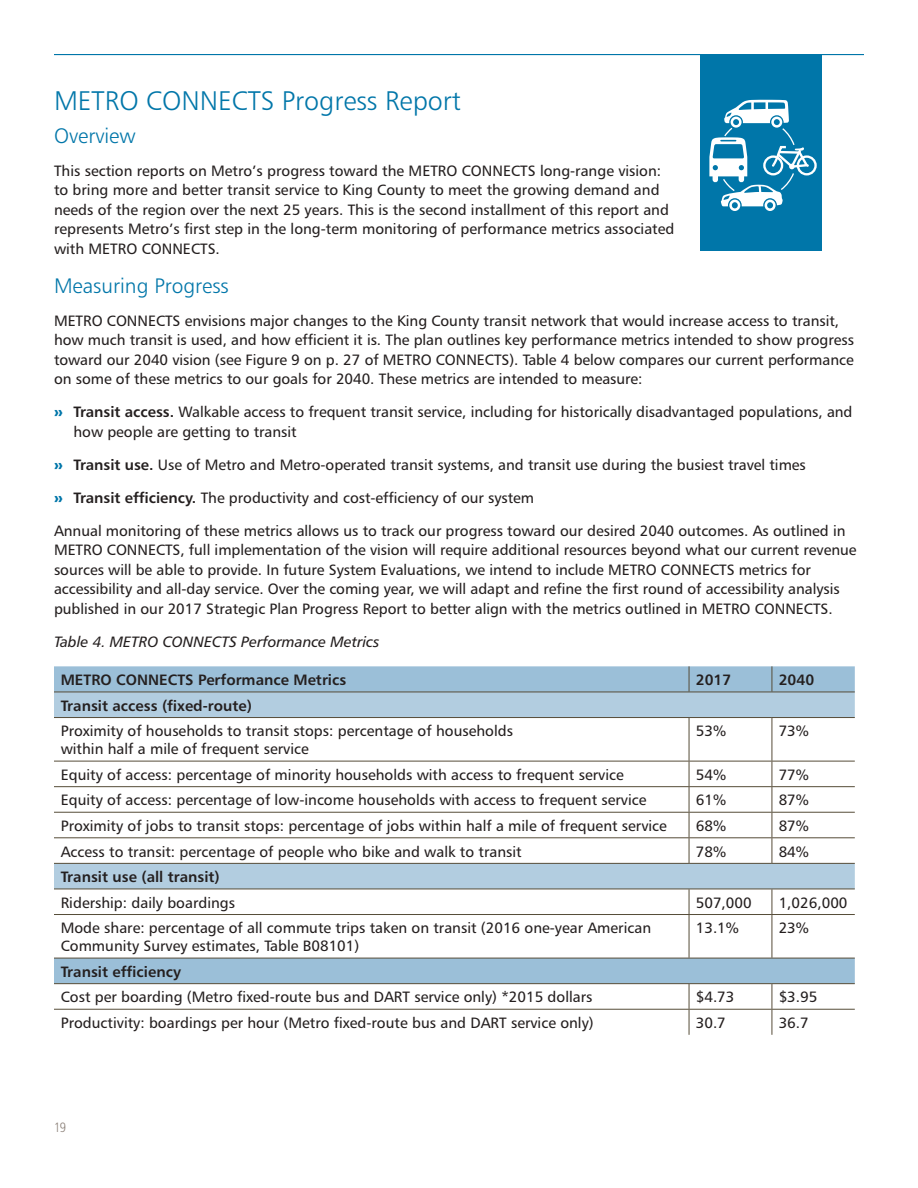
<style>
.page{position:relative;width:918px;height:1188px;background:#fff}
.page>*{position:absolute;margin:0;border:0;box-sizing:border-box;transform-origin:0 0}
.t1{font:27px "Humanist 777 BT Light B";color:#0076a9}
.t2{font:21px "Humanist 777 BT Light B";color:#0076a9}
.t3{font:15px/19.5px "Humanist 777 BT Roman B";letter-spacing:-.005em;color:#241f1f}
.t4{font:15px "Humanist 777 BT Bold B";color:#241f1f}
.t5{font:15px "Humanist 777 BT Italic B";letter-spacing:-.005em;color:#241f1f}
.t6{font:13.5px "Humanist 777 BT Light Condensed B";color:#8c8179}
.s1{font-family:"Humanist 777 BT Black B";color:#0076a9}
.s2{font-family:"Humanist 777 BT Bold B"}
</style>
<div class="page">
<svg style="left:54px;top:666px;width:801px;height:317px"></svg>
<svg style="left:54px;top:693px;width:801px;height:196px"></svg>
<svg style="left:689px;top:666px;width:1px;height:26px"></svg>
<svg style="left:772px;top:666px;width:1px;height:26px"></svg>
<hr style="left:54px;top:692px;width:635px;height:1px;background:#564c38">
<hr style="left:689px;top:692px;width:83px;height:1px;background:#564c38">
<hr style="left:772px;top:692px;width:83px;height:1px;background:#564c38">
<hr style="left:54px;top:717px;width:635px;height:1px;background:#564c38">
<hr style="left:689px;top:717px;width:83px;height:1px;background:#564c38">
<hr style="left:689px;top:718px;width:1px;height:43px;background:#564c38">
<hr style="left:772px;top:717px;width:83px;height:1px;background:#564c38">
<hr style="left:772px;top:718px;width:1px;height:43px;background:#564c38">
<hr style="left:54px;top:761px;width:635px;height:1px;background:#564c38">
<hr style="left:689px;top:761px;width:83px;height:1px;background:#564c38">
<hr style="left:772px;top:761px;width:83px;height:1px;background:#564c38">
<hr style="left:54px;top:786px;width:635px;height:1px;background:#564c38">
<hr style="left:689px;top:786px;width:83px;height:1px;background:#564c38">
<hr style="left:772px;top:786px;width:83px;height:1px;background:#564c38">
<hr style="left:54px;top:812px;width:635px;height:1px;background:#564c38">
<hr style="left:689px;top:812px;width:83px;height:1px;background:#564c38">
<hr style="left:772px;top:812px;width:83px;height:1px;background:#564c38">
<hr style="left:54px;top:837px;width:635px;height:1px;background:#564c38">
<hr style="left:689px;top:837px;width:83px;height:1px;background:#564c38">
<svg style="left:689px;top:761px;width:1px;height:102px"></svg>
<hr style="left:772px;top:837px;width:83px;height:1px;background:#564c38">
<svg style="left:772px;top:761px;width:1px;height:102px"></svg>
<hr style="left:54px;top:863px;width:635px;height:1px;background:#564c38">
<hr style="left:689px;top:863px;width:83px;height:1px;background:#564c38">
<hr style="left:772px;top:863px;width:83px;height:1px;background:#564c38">
<hr style="left:54px;top:889px;width:635px;height:1px;background:#564c38">
<hr style="left:689px;top:889px;width:83px;height:1px;background:#564c38">
<svg style="left:689px;top:889px;width:1px;height:25px"></svg>
<hr style="left:772px;top:889px;width:83px;height:1px;background:#564c38">
<svg style="left:772px;top:889px;width:1px;height:25px"></svg>
<hr style="left:54px;top:914px;width:635px;height:1px;background:#564c38">
<hr style="left:689px;top:914px;width:83px;height:1px;background:#564c38">
<hr style="left:689px;top:915px;width:1px;height:43px;background:#564c38">
<hr style="left:772px;top:914px;width:83px;height:1px;background:#564c38">
<hr style="left:772px;top:915px;width:1px;height:43px;background:#564c38">
<hr style="left:54px;top:958px;width:635px;height:1px;background:#564c38">
<hr style="left:689px;top:958px;width:83px;height:1px;background:#564c38">
<hr style="left:772px;top:958px;width:83px;height:1px;background:#564c38">
<hr style="left:54px;top:983px;width:635px;height:1px;background:#564c38">
<hr style="left:689px;top:983px;width:83px;height:1px;background:#564c38">
<hr style="left:772px;top:983px;width:83px;height:1px;background:#564c38">
<hr style="left:54px;top:1009px;width:635px;height:1px;background:#564c38">
<hr style="left:689px;top:1009px;width:83px;height:1px;background:#564c38">
<svg style="left:689px;top:984px;width:1px;height:51px"></svg>
<hr style="left:772px;top:1009px;width:83px;height:1px;background:#564c38">
<svg style="left:772px;top:984px;width:1px;height:51px"></svg>
<div style="left:700px;top:55px;width:122px;height:196px;background:#0076a9"></div>
<hr style="left:54px;top:54px;width:810px;height:1px;background:#0076a9">
<div style="left:797px;top:155px;width:20px;height:20px;border:2px solid #fff;border-radius:50%"></div>
<svg style="left:709px;top:100px;width:101px;height:111px"></svg>
<h1 class="t1" style="left:54px;top:84px;width:409px">METRO CONNECTS Progress Report</h1>
<h2 class="t2" style="left:54px;top:123px;width:83px">Overview</h2>
<p class="t3" style="left:54px;top:161px;width:622px">This section reports on Metro’s progress toward the METRO CONNECTS long-range vision: to bring more and better transit service to King County to meet the growing demand and needs of the region over the next 25 years. This is the second installment of this report and represents Metro’s first step in the long-term monitoring of performance metrics associated with METRO CONNECTS.</p>
<h2 class="t2" style="left:54px;top:273px;width:176px">Measuring Progress</h2>
<p class="t3" style="left:54px;top:311px;width:802px">METRO CONNECTS envisions major changes to the King County transit network that would increase access to transit, how much transit is used, and how efficient it is. The plan outlines key performance metrics intended to show progress toward our 2040 vision (see Figure 9 on p. 27 of METRO CONNECTS). Table 4 below compares our current performance on some of these metrics to our goals for 2040. These metrics are intended to measure:</p>
<p class="t3" style="left:74px;top:402px;width:781px;text-indent:-20px"><span class="s1">»</span> <span class="s2">Transit access.</span> Walkable access to frequent transit service, including for historically disadvantaged populations, and how people are getting to transit</p>
<p class="t3" style="left:54px;top:455px;width:753px"><span class="s1">»</span> <span class="s2">Transit use.</span> Use of Metro and Metro-operated transit systems, and transit use during the busiest travel times</p>
<p class="t3" style="left:54px;top:488px;width:482px"><span class="s1">»</span> <span class="s2">Transit efficiency.</span> The productivity and cost-efficiency of our system</p>
<p class="t3" style="left:54px;top:521px;width:804px">Annual monitoring of these metrics allows us to track our progress toward our desired 2040 outcomes. As outlined in METRO CONNECTS, full implementation of the vision will require additional resources beyond what our current revenue sources will be able to provide. In future System Evaluations, we intend to include METRO CONNECTS metrics for accessibility and all-day service. Over the coming year, we will adapt and refine the first round of accessibility analysis published in our 2017 Strategic Plan Progress Report to better align with the metrics outlined in METRO CONNECTS.</p>
<p class="t5" style="left:54px;top:632px;width:327px">Table 4. METRO CONNECTS Performance Metrics</p>
<p class="t4" style="left:61px;top:671px;width:287px">METRO CONNECTS Performance Metrics</p>
<p class="t4" style="left:696px;top:671px;width:37px">2017</p>
<p class="t4" style="left:779px;top:671px;width:37px">2040</p>
<p class="t4" style="left:61px;top:696px;width:193px">Transit access (fixed-route)</p>
<p class="t3" style="left:61px;top:722px;width:454px;line-height:18px">Proximity of households to transit stops: percentage of households within half a mile of frequent service</p>
<p class="t3" style="left:696px;top:721px;width:32px">53%</p>
<p class="t3" style="left:779px;top:721px;width:32px">73%</p>
<p class="t3" style="left:61px;top:765px;width:565px">Equity of access: percentage of minority households with access to frequent service</p>
<p class="t3" style="left:696px;top:765px;width:32px">54%</p>
<p class="t3" style="left:779px;top:765px;width:32px">77%</p>
<p class="t3" style="left:61px;top:790px;width:587px">Equity of access: percentage of low-income households with access to frequent service</p>
<p class="t3" style="left:696px;top:790px;width:32px">61%</p>
<p class="t3" style="left:779px;top:790px;width:32px">87%</p>
<p class="t3" style="left:61px;top:816px;width:608px">Proximity of jobs to transit stops: percentage of jobs within half a mile of frequent service</p>
<p class="t3" style="left:696px;top:816px;width:32px">68%</p>
<p class="t3" style="left:779px;top:816px;width:32px">87%</p>
<p class="t3" style="left:61px;top:841px;width:462px">Access to transit: percentage of people who bike and walk to transit</p>
<p class="t3" style="left:696px;top:841px;width:32px">78%</p>
<p class="t3" style="left:779px;top:841px;width:32px">84%</p>
<p class="t4" style="left:61px;top:868px;width:161px">Transit use (all transit)</p>
<p class="t3" style="left:61px;top:893px;width:176px">Ridership: daily boardings</p>
<p class="t3" style="left:696px;top:893px;width:57px">507,000</p>
<p class="t3" style="left:779px;top:893px;width:70px">1,026,000</p>
<p class="t3" style="left:61px;top:919px;width:592px;line-height:18px">Mode share: percentage of all commute trips taken on transit (2016 one-year American<br>Community Survey estimates, Table B08101)</p>
<p class="t3" style="left:696px;top:918px;width:45px">13.1%</p>
<p class="t3" style="left:779px;top:918px;width:32px">23%</p>
<p class="t4" style="left:61px;top:962px;width:122px">Transit efficiency</p>
<p class="t3" style="left:61px;top:987px;width:533px">Cost per boarding (Metro fixed-route bus and DART service only) *2015 dollars</p>
<p class="t3" style="left:696px;top:987px;width:40px">$4.73</p>
<p class="t3" style="left:779px;top:987px;width:40px">$3.95</p>
<p class="t3" style="left:61px;top:1013px;width:534px">Productivity: boardings per hour (Metro fixed-route bus and DART service only)</p>
<p class="t3" style="left:696px;top:1013px;width:32px">30.7</p>
<p class="t3" style="left:779px;top:1013px;width:32px">36.7</p>
<p class="t6" style="left:54px;top:1119px;width:14px">19</p>
</div>
